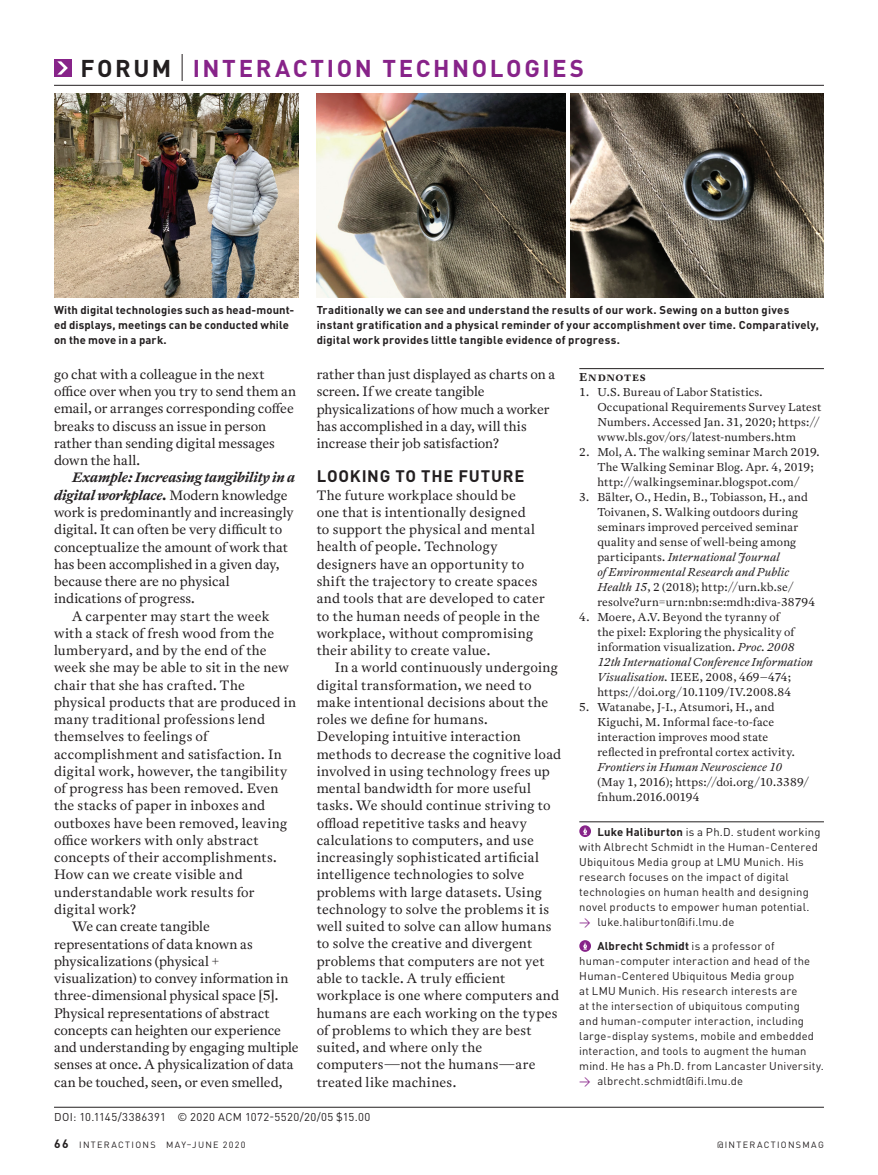
<style>
.page{position:relative;width:878px;height:1175px;background:#fff}
.page>*{position:absolute;margin:0;border:0;box-sizing:border-box;transform-origin:0 0}
.t1{font:700 24px "DIN Pro";letter-spacing:.105em;color:#872389}
.t2{font:700 16.5px "DIN Pro";letter-spacing:.045em;color:#231f20}
.t3{font:13.5px/17.2px "Antwerp ACM";letter-spacing:.015em;color:#231f20}
.t4{font:13.5px "Antwerp ACM";letter-spacing:-.005em;color:#231f20}
.t5{font:italic 700 13.5px "Antwerp ACM";color:#231f20}
.t6{font:11.4px/15px "Antwerp ACM";letter-spacing:.02em;color:#231f20}
.t7{font:italic 11.4px "Antwerp ACM";letter-spacing:.015em;color:#231f20}
.t8{font:700 11.4px "Antwerp ACM";letter-spacing:.07em;color:#231f20}
.t9{font:11.25px/15px "DIN Pro";letter-spacing:.02em;color:#231f20}
.t10{font:700 11.25px/15px "DIN Pro";letter-spacing:.02em;color:#231f20}
.t11{font:9px "DIN Pro";letter-spacing:.145em;color:#231f20}
.s1{color:#231f20}
.s2{font-weight:400;font-style:normal}
.s3{font-style:italic}
.s4{font-weight:700}
.s5{color:#872389}
.s6{font-weight:700;font-size:12px}
</style>
<div class="page">
<hr style="left:54px;top:85px;width:770px;height:1px;background:#231f20">
<svg style="left:182px;top:54px;width:1px;height:27px"></svg>
<div style="left:54px;top:59px;width:17px;height:17px;background:#872389"></div>
<svg style="left:57px;top:61px;width:11px;height:14px"></svg>
<hr style="left:579px;top:368px;width:245px;height:1px;background:#231f20">
<hr style="left:579px;top:821px;width:245px;height:1px;background:#231f20">
<svg style="left:579px;top:825px;width:12px;height:12px"></svg>
<svg style="left:583px;top:827px;width:4px;height:7px"></svg>
<div style="left:579px;top:940px;width:12px;height:11px;background:#872389;border-radius:50%"></div>
<svg style="left:583px;top:942px;width:4px;height:7px"></svg>
<hr style="left:54px;top:1107px;width:770px;height:1px;background:#231f20">
<img style="left:54px;top:93px;width:244px;height:204px">
<img style="left:570px;top:93px;width:254px;height:204px">
<img style="left:316px;top:93px;width:250px;height:204px">
<h1 class="t1" style="left:80px;top:48px;width:505px"><span class="s1">FORUM</span> INTERACTION TECHNOLOGIES</h1>
<p class="t10" style="left:54px;top:301px;width:242px">With digital technologies such as head-mount&shy;ed displays, meetings can be conducted while on the move in a park.</p>
<p class="t10" style="left:316px;top:301px;width:504px">Traditionally we can see and understand the results of our work. Sewing on a button gives instant gratification and a physical reminder of your accomplishment over time. Comparatively, digital work provides little tangible evidence of progress.</p>
<p class="t3" style="left:54px;top:365px;width:243px">go chat with a colleague in the next office over when you try to send them an email, or arranges corresponding coffee breaks to discuss an issue in person rather than sending digital messages down the hall.</p>
<p class="t5" style="left:72px;top:468px;width:224px">Example: Increasing tangibility in a</p>
<p class="t5" style="left:54px;top:486px;width:235px">digital workplace. <span class="s2">Modern knowledge</span></p>
<p class="t3" style="left:54px;top:503px;width:241px">work is predominantly and increasingly</p>
<p class="t3" style="left:54px;top:521px;width:230px">digital. It can often be very difficult to</p>
<p class="t3" style="left:54px;top:538px;width:235px">conceptualize the amount of work that</p>
<p class="t3" style="left:54px;top:555px;width:227px">has been accomplished in a given day,</p>
<p class="t3" style="left:54px;top:572px;width:177px">because there are no physical</p>
<p class="t4" style="left:54px;top:589px;width:142px">indications of progress.</p>
<p class="t3" style="left:72px;top:607px;width:199px">A carpenter may start the week</p>
<p class="t3" style="left:54px;top:624px;width:222px">with a stack of fresh wood from the</p>
<p class="t3" style="left:54px;top:641px;width:214px">lumberyard, and by the end of the</p>
<p class="t3" style="left:54px;top:659px;width:236px">week she may be able to sit in the new</p>
<p class="t3" style="left:54px;top:676px;width:192px">chair that she has crafted. The</p>
<p class="t3" style="left:54px;top:693px;width:244px">physical products that are produced in</p>
<p class="t3" style="left:54px;top:710px;width:212px">many traditional professions lend</p>
<p class="t3" style="left:54px;top:728px;width:155px">themselves to feelings of</p>
<p class="t3" style="left:54px;top:745px;width:229px">accomplishment and satisfaction. In</p>
<p class="t3" style="left:54px;top:762px;width:235px">digital work, however, the tangibility</p>
<p class="t3" style="left:54px;top:779px;width:226px">of progress has been removed. Even</p>
<p class="t3" style="left:54px;top:797px;width:213px">the stacks of paper in inboxes and</p>
<p class="t3" style="left:54px;top:814px;width:235px">outboxes have been removed, leaving</p>
<p class="t3" style="left:54px;top:831px;width:206px">office workers with only abstract</p>
<p class="t3" style="left:54px;top:848px;width:224px">concepts of their accomplishments.</p>
<p class="t3" style="left:54px;top:866px;width:190px">How can we create visible and</p>
<p class="t3" style="left:54px;top:883px;width:202px">understandable work results for</p>
<p class="t3" style="left:54px;top:900px;width:84px">digital work?</p>
<p class="t3" style="left:72px;top:917px;width:139px">We can create tangible</p>
<p class="t4" style="left:54px;top:934px;width:200px">representations of data known as</p>
<p class="t3" style="left:54px;top:952px;width:167px">physicalizations (physical +</p>
<p class="t3" style="left:54px;top:969px;width:236px">visualization) to convey information in</p>
<p class="t3" style="left:54px;top:986px;width:226px">three-dimensional physical space [5].</p>
<p class="t3" style="left:54px;top:1004px;width:217px">Physical representations of abstract</p>
<p class="t3" style="left:54px;top:1021px;width:228px">concepts can heighten our experience</p>
<p class="t3" style="left:54px;top:1038px;width:246px">and understanding by engaging multiple</p>
<p class="t3" style="left:54px;top:1055px;width:241px">senses at once. A physicalization of data</p>
<p class="t4" style="left:54px;top:1072px;width:230px">can be touched, seen, or even smelled,</p>
<p class="t3" style="left:316px;top:365px;width:240px">rather than just displayed as charts on a screen. If we create tangible physicalizations of how much a worker has accomplished in a day, will this increase their job satisfaction?</p>
<p class="t2" style="left:317px;top:463px;width:209px">LOOKING TO THE FUTURE</p>
<p class="t3" style="left:316px;top:486px;width:230px">The future workplace should be<br>one that is intentionally designed<br>to support the physical and mental health of people. Technology designers have an opportunity to shift the trajectory to create spaces and tools that are developed to cater to the human needs of people in the workplace, without compromising their ability to create value.</p>
<p class="t3" style="left:316px;top:659px;width:246px;text-indent:18px">In a world continuously undergoing digital transformation, we need to make intentional decisions about the roles we define for humans.<br>Developing intuitive interaction methods to decrease the cognitive load involved in using technology frees up mental bandwidth for more useful tasks. We should continue striving to offload repetitive tasks and heavy calculations to computers, and use increasingly sophisticated artificial intelligence technologies to solve problems with large datasets. Using technology to solve the problems it is well suited to solve can allow humans to solve the creative and divergent problems that computers are not yet able to tackle. A truly efficient workplace is one where computers and humans are each working on the types of problems to which they are best suited, and where only the computers—not the humans—are treated like machines.</p>
<p class="t9" style="left:54px;top:1108px;width:318px">DOI: 10.1145/3386391 © 2020 ACM 1072-5520/20/05 $15.00</p>
<p class="t8" style="left:579px;top:369px;width:68px">Endnotes</p>
<p class="t6" style="left:597px;top:384px;width:226px;text-indent:-18px">1. U.S. Bureau of Labor Statistics.<br>Occupational Requirements Survey Latest Numbers. Accessed Jan. 31, 2020; https:// www.bls.gov/ors/latest-numbers.htm</p>
<p class="t6" style="left:597px;top:444px;width:224px;text-indent:-18px">2. Mol, A. The walking seminar March 2019.<br>The Walking Seminar Blog. Apr. 4, 2019; http://walkingseminar.blogspot.com/</p>
<p class="t6" style="left:597px;top:489px;width:219px;text-indent:-18px">3. Bälter, O., Hedin, B., Tobiasson, H., and Toivanen, S. Walking outdoors during seminars improved perceived seminar quality and sense of well-being among participants. <span class="s3">International Journal<br>of Environmental Research and Public Health 15</span>, 2 (2018); http://urn.kb.se/ resolve?urn=urn:nbn:se:mdh:diva-38794</p>
<p class="t6" style="left:597px;top:609px;width:217px;text-indent:-18px">4. Moere, A.V. Beyond the tyranny of<br>the pixel: Exploring the physicality of information visualization. <span class="s3">Proc. 2008<br>12th International Conference Information Visualisation.</span> IEEE, 2008, 469–474; https://doi.org/10.1109/IV.2008.84</p>
<p class="t6" style="left:597px;top:699px;width:199px;text-indent:-18px">5. Watanabe, J-I., Atsumori, H., and Kiguchi, M. Informal face-to-face interaction improves mood state reflected in prefrontal cortex activity.</p>
<p class="t7" style="left:597px;top:759px;width:186px">Frontiers in Human Neuroscience 10</p>
<p class="t6" style="left:597px;top:774px;width:213px">(May 1, 2016); https://doi.org/10.3389/ fnhum.2016.00194</p>
<p class="t9" style="left:579px;top:823px;width:242px;text-indent:18px"><span class="s4">Luke Haliburton</span> is a Ph.D. student working with Albrecht Schmidt in the Human-Centered Ubiquitous Media group at LMU Munich. His research focuses on the impact of digital technologies on human health and designing novel products to empower human potential.</p>
<p class="t9" style="left:579px;top:913px;width:157px"><span class="s5">→</span> luke.haliburton@ifi.lmu.de</p>
<p class="t9" style="left:579px;top:937px;width:246px;text-indent:18px"><span class="s4">Albrecht Schmidt</span> is a professor of human-computer interaction and head of the Human-Centered Ubiquitous Media group<br>at LMU Munich. His research interests are<br>at the intersection of ubiquitous computing<br>and human-computer interaction, including large-display systems, mobile and embedded interaction, and tools to augment the human mind. He has a Ph.D. from Lancaster University.</p>
<p class="t9" style="left:579px;top:1072px;width:165px"><span class="s5">→</span> albrecht.schmidt@ifi.lmu.de</p>
<p class="t11" style="left:54px;top:1137px;width:193px"><span class="s6">66</span> INTERACTIONS MAY–JUNE 2020</p>
<p class="t11" style="left:717px;top:1137px;width:108px">@INTERACTIONSMAG</p>
</div>
